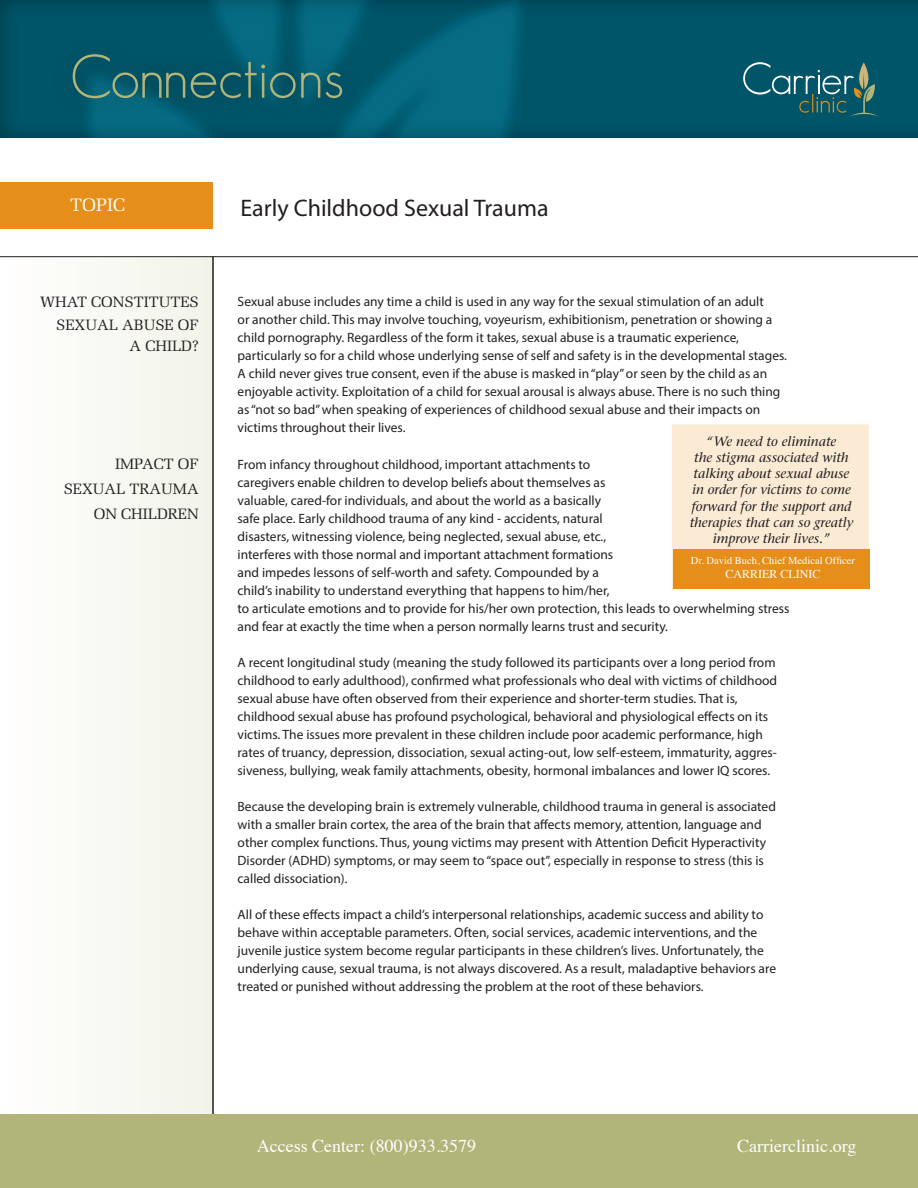
<style>
.page{position:relative;width:918px;height:1188px;background:#fff}
.page>*{position:absolute;margin:0;border:0;box-sizing:border-box;transform-origin:0 0}
.t1{font:300 60px "Geosans";letter-spacing:-.01em;color:#b1b579}
.t2{font:24px "Myriad Pro";color:#231f20}
.t3{font:18px "Times";color:#fff}
.t4{font:18px "Melior";color:#fff}
.t5{font:15px/22.5px "Melior";color:#231f20;text-align:right}
.t6{font:13.5px/18px "Myriad Pro";color:#231f20}
.t7{font:italic 13.5px/16.2px "Stone Serif";color:#231f20;text-align:center}
.t8{font:12px "Times";color:#fff}
.t9{font:10.5px "Times";color:#fff}
</style>
<div class="page">
<div style="left:0;top:257px;width:213px;height:875px;background:#f8f9f3"></div>
<hr style="left:0;top:256px;width:918px;height:1px;background:#231f20">
<div style="left:0;top:0;width:918px;height:139px;background:#231f20;opacity:.37"></div>
<div style="left:50px;top:33px;width:314px;height:89px;background:#231f20;opacity:.56"></div>
<hr style="left:212px;top:256px;width:2px;height:871px;background:#231f20">
<div style="left:0;top:182px;width:213px;height:47px;background:#e58e19"></div>
<div style="left:0;top:1115px;width:918px;height:73px;background:#b1b579"></div>
<div style="left:672px;top:424px;width:197px;height:165px;background:#fbebd5"></div>
<div style="left:673px;top:549px;width:197px;height:39px;background:#e58e19"></div>
<svg style="left:743px;top:62px;width:135px;height:54px;background:#216772"></svg>
<p class="t1" style="left:70px;top:43px;width:275px">Connections</p>
<p class="t4" style="left:70px;top:194px;width:57px">TOPIC</p>
<p class="t5" style="left:40px;top:291px;width:160px">WHAT CONSTITUTES<br>SEXUAL ABUSE OF</p>
<p class="t5" style="left:130px;top:334px;width:71px">A CHILD?</p>
<p class="t5" style="left:115px;top:453px;width:85px">IMPACT OF</p>
<p class="t5" style="left:64px;top:477px;width:137px">SEXUAL TRAUMA</p>
<p class="t5" style="left:94px;top:502px;width:107px">ON CHILDREN</p>
<p class="t2" style="left:240px;top:193px;width:310px">Early Childhood Sexual Trauma</p>
<p class="t6" style="left:238px;top:292px;width:536px">Sexual abuse includes any time a child is used in any way for the sexual stimulation of an adult or another child. This may involve touching, voyeurism, exhibitionism, penetration or showing a child pornography. Regardless of the form it takes, sexual abuse is a traumatic experience,</p>
<p class="t6" style="left:238px;top:346px;width:551px">particularly so for a child whose underlying sense of self and safety is in the developmental stages.<br>A child never gives true consent, even if the abuse is masked in “play” or seen by the child as an enjoyable activity. Exploitation of a child for sexual arousal is always abuse. There is no such thing as “not so bad” when speaking of experiences of childhood sexual abuse and their impacts on victims throughout their lives.</p>
<p class="t6" style="left:238px;top:455px;width:354px">From infancy throughout childhood, important attachments to</p>
<p class="t6" style="left:238px;top:473px;width:369px">caregivers enable children to develop beliefs about themselves as</p>
<p class="t6" style="left:238px;top:491px;width:365px">valuable, cared-for individuals, and about the world as a basically</p>
<p class="t6" style="left:238px;top:509px;width:367px">safe place. Early childhood trauma of any kind - accidents, natural</p>
<p class="t6" style="left:238px;top:527px;width:370px">disasters, witnessing violence, being neglected, sexual abuse, etc.,</p>
<p class="t6" style="left:238px;top:545px;width:377px">interferes with those normal and important attachment formations</p>
<p class="t6" style="left:238px;top:563px;width:363px">and impedes lessons of self-worth and safety. Compounded by a</p>
<p class="t6" style="left:238px;top:581px;width:373px">child’s inability to understand everything that happens to him/her,</p>
<p class="t6" style="left:238px;top:599px;width:554px">to articulate emotions and to provide for his/her own protection, this leads to overwhelming stress and fear at exactly the time when a person normally learns trust and security.</p>
<p class="t6" style="left:238px;top:653px;width:541px;text-align:justify">A recent longitudinal study (meaning the study followed its participants over a long period from childhood to early adulthood), confirmed what professionals who deal with victims of childhood sexual abuse have often observed from their experience and shorter-term studies. That is,</p>
<p class="t6" style="left:238px;top:707px;width:541px">childhood sexual abuse has profound psychological, behavioral and physiological effects on its victims. The issues more prevalent in these children include poor academic performance, high rates of truancy, depression, dissociation, sexual acting-out, low self-esteem, immaturity, aggres&shy;siveness, bullying, weak family attachments, obesity, hormonal imbalances and lower IQ scores.</p>
<p class="t6" style="left:238px;top:797px;width:540px">Because the developing brain is extremely vulnerable, childhood trauma in general is associated with a smaller brain cortex, the area of the brain that affects memory, attention, language and other complex functions. Thus, young victims may present with Attention Deficit Hyperactivity Disorder (ADHD) symptoms, or may seem to “space out”, especially in response to stress (this is called dissociation).</p>
<p class="t6" style="left:238px;top:905px;width:527px">All of these effects impact a child’s interpersonal relationships, academic success and ability to behave within acceptable parameters. Often, social services, academic interventions, and the</p>
<p class="t6" style="left:238px;top:941px;width:528px">juvenile justice system become regular participants in these children’s lives. Unfortunately, the</p>
<p class="t6" style="left:238px;top:959px;width:540px">underlying cause, sexual trauma, is not always discovered. As a result, maladaptive behaviors are treated or punished without addressing the problem at the root of these behaviors.</p>
<p class="t7" style="left:707px;top:433px;width:131px">“We need to eliminate</p>
<p class="t7" style="left:694px;top:449px;width:156px">the stigma associated with</p>
<p class="t7" style="left:690px;top:465px;width:165px">talking about sexual abuse in order for victims to come forward for the support and therapies that can so greatly improve their lives.”</p>
<p class="t9" style="left:691px;top:550px;width:166px">Dr. David Buch, Chief Medical Officer</p>
<p class="t8" style="left:725px;top:563px;width:97px">CARRIER CLINIC</p>
<p class="t3" style="left:257px;top:1129px;width:221px">Access Center: (800)933.3579</p>
<p class="t3" style="left:737px;top:1129px;width:121px">Carrierclinic.org</p>
</div>
